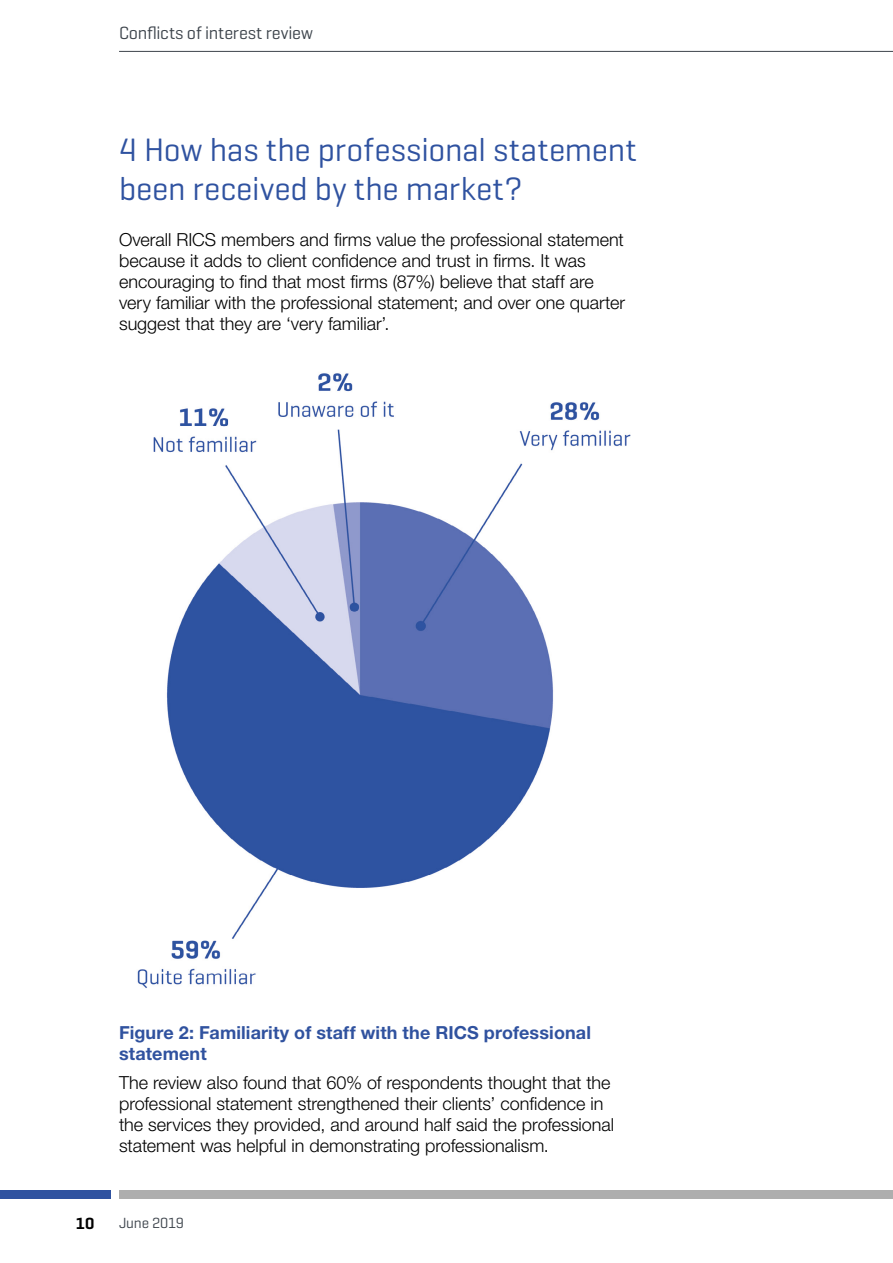
<style>
.page{position:relative;width:893px;height:1263px;background:#fff}
.page>*{position:absolute;margin:0;border:0;box-sizing:border-box;transform-origin:0 0}
.t1{font:33px/39px "Geogrotesque";letter-spacing:-.005em;color:#2f52a0}
.t2{font:300 18px/21px "Helvetica Neue LT Std";color:#000}
.t3{font:700 18px/21px "Helvetica Neue LT Std";letter-spacing:.005em;color:#30529f}
.t4{font:18px "Geogrotesque";letter-spacing:-.005em;color:#3d444c}
.t5{font:600 16.5px "Geogrotesque";color:#000}
.t6{font:15px "Geogrotesque";letter-spacing:-.01em;color:#3d444c}
</style>
<div class="page">
<div style="left:0;top:1191px;width:111px;height:8px;background:#2f52a0"></div>
<div style="left:119px;top:1191px;width:774px;height:8px;background:#aeaeae"></div>
<hr style="left:119px;top:51px;width:774px;height:1px;background:#3d444c">
<img style="left:137px;top:373px;width:494px;height:616px">
<p class="t4" style="left:119px;top:21px;width:195px">Conflicts of interest review</p>
<h1 class="t1" style="left:119px;top:129px;width:519px">4 How has the professional statement been received by the market?</h1>
<p class="t2" style="left:119px;top:229px;width:508px">Overall RICS members and firms value the professional statement because it adds to client confidence and trust in firms. It was encouraging to find that most firms (87%) believe that staff are very familiar with the professional statement; and over one quarter suggest that they are ‘very familiar’.</p>
<p class="t3" style="left:119px;top:1021px;width:473px">Figure 2: Familiarity of staff with the RICS professional statement</p>
<p class="t2" style="left:119px;top:1072px;width:497px">The review also found that 60% of respondents thought that the professional statement strengthened their clients’ confidence in the services they provided, and around half said the professional statement was helpful in demonstrating professionalism.</p>
<p class="t5" style="left:76px;top:1213px;width:20px">10</p>
<p class="t6" style="left:119px;top:1214px;width:67px">June 2019</p>
</div>
